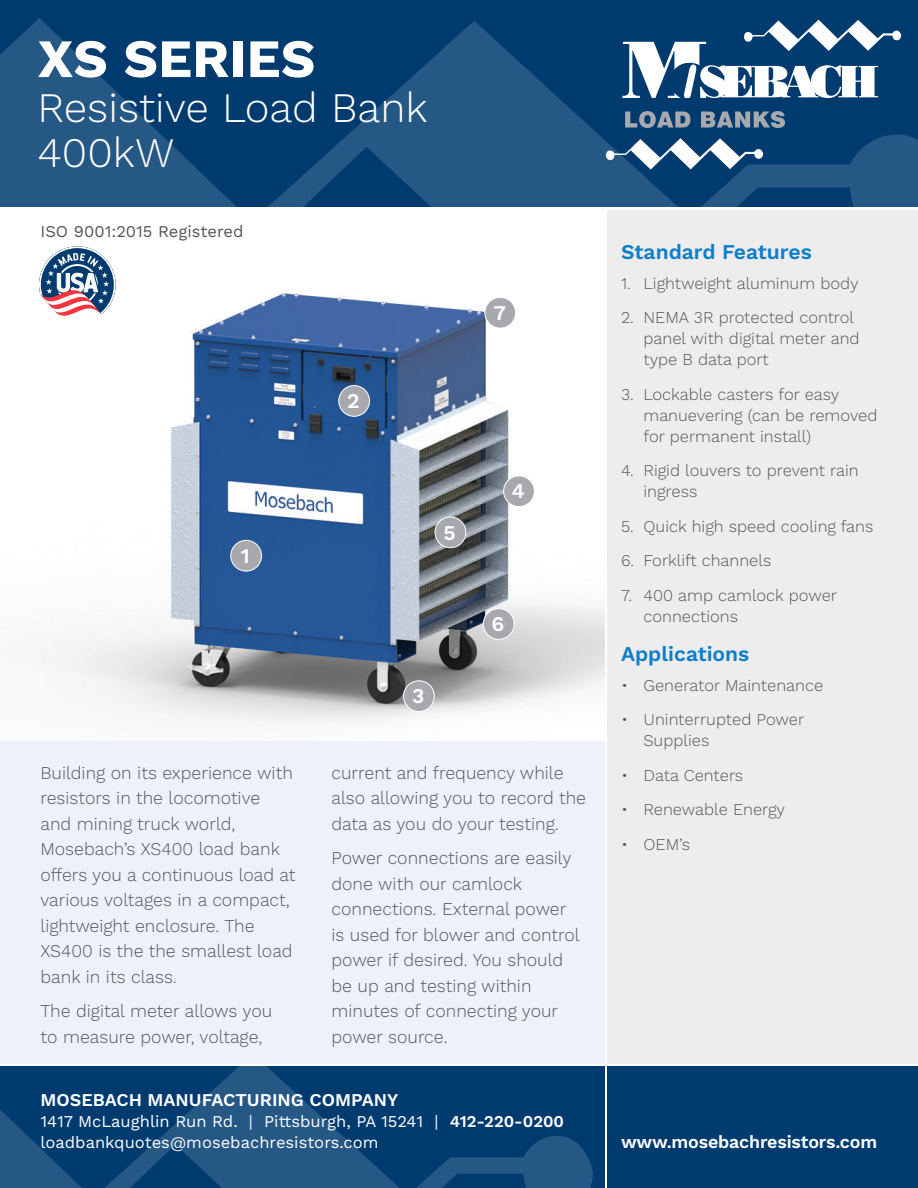
<style>
.page{position:relative;width:918px;height:1188px;background:#fff}
.page>*{position:absolute;margin:0;border:0;box-sizing:border-box;transform-origin:0 0}
.t1{font:700 54px "Work Sans";color:#fff}
.t2{font:300 42px/45px "Work Sans";color:#fff}
.Sub-Head{font:600 21px "Work Sans";color:#0a7eca}
.Sub-Head-2{font:600 21px "Work Sans";color:#fff}
.Front_Copy{font:300 18px/25.5px "Work Sans";color:#54555a}
.t3{font:600 18px "Work Sans";letter-spacing:-.01em;color:#fff}
.Features_Sidebar_Cop{font:300 16.5px/21px "Work Sans";color:#54555a}
.t4{font:16.5px "Work Sans";color:#fff}
.t5{font:16.5px "Work Sans";color:#54555a}
.s1{font-weight:600}
</style>
<div class="page">
<img style="left:38px;top:293px;width:566px;height:431px">
<div style="left:608px;top:210px;width:310px;height:854px;background:#efecee"></div>
<div style="left:0;top:741px;width:604px;height:323px;background:#eef1fa"></div>
<div style="left:0;top:0;width:918px;height:207px;background:#003b70"></div>
<svg style="left:0;top:18px;width:918px;height:189px"></svg>
<div style="left:608px;top:1066px;width:310px;height:122px;background:#003b70"></div>
<svg style="left:622px;top:20px;width:279px;height:78px"></svg>
<svg style="left:625px;top:111px;width:65px;height:17px"></svg>
<svg style="left:701px;top:111px;width:84px;height:17px"></svg>
<svg style="left:606px;top:138px;width:157px;height:32px"></svg>
<svg style="left:39px;top:246px;width:77px;height:70px"></svg>
<div style="left:231px;top:540px;width:31px;height:31px;background:#a8a9ad;border-radius:50%"></div>
<div style="left:230px;top:540px;width:32px;height:32px;border:1px solid #fff;border-radius:50%"></div>
<svg style="left:0;top:1066px;width:593px;height:122px;fill:#003b70"></svg>
<div style="left:339px;top:386px;width:31px;height:30px;background:#a8a9ad;border-radius:50%"></div>
<div style="left:338px;top:385px;width:32px;height:32px;border:1px solid #fff;border-radius:50%"></div>
<div style="left:404px;top:681px;width:30px;height:31px;background:#a8a9ad;border-radius:50%"></div>
<div style="left:403px;top:680px;width:32px;height:32px;border:1px solid #fff;border-radius:50%"></div>
<div style="left:435px;top:517px;width:31px;height:31px;background:#a8a9ad;border-radius:50%"></div>
<div style="left:435px;top:517px;width:31px;height:31px;border:1px solid #fff;border-radius:50%"></div>
<div style="left:504px;top:476px;width:30px;height:31px;background:#a8a9ad;border-radius:50%"></div>
<div style="left:503px;top:476px;width:32px;height:31px;border:1px solid #fff;border-radius:50%"></div>
<div style="left:483px;top:609px;width:31px;height:30px;background:#a8a9ad;border-radius:50%"></div>
<div style="left:483px;top:608px;width:31px;height:32px;border:1px solid #fff;border-radius:50%"></div>
<div style="left:485px;top:297px;width:31px;height:31px;background:#a8a9ad;border-radius:50%"></div>
<div style="left:484px;top:297px;width:32px;height:31px;border:1px solid #fff;border-radius:50%"></div>
<p class="t1" style="left:38px;top:27px;width:279px">XS SERIES</p>
<p class="t2" style="left:38px;top:87px;width:392px">Resistive Load Bank<br>400kW</p>
<p class="t5" style="left:40px;top:222px;width:205px">ISO 9001:2015 Registered</p>
<p class="Sub-Head-2" style="left:241px;top:544px;width:10px">1</p>
<p class="Front_Copy" style="left:40px;top:761px;width:257px">Building on its experience with resistors in the locomotive and mining truck world,<br>Mosebach’s XS400 load bank offers you a continuous load at various voltages in a compact, lightweight enclosure. The<br>XS400 is the the smallest load bank in its class.</p>
<p class="Front_Copy" style="left:40px;top:999px;width:233px">The digital meter allows you to measure power, voltage,</p>
<p class="Sub-Head-2" style="left:347px;top:389px;width:14px">2</p>
<p class="Sub-Head-2" style="left:494px;top:301px;width:14px">7</p>
<p class="Sub-Head-2" style="left:444px;top:520px;width:14px">5</p>
<p class="Sub-Head-2" style="left:412px;top:684px;width:14px">3</p>
<p class="Sub-Head-2" style="left:512px;top:479px;width:15px">4</p>
<p class="Sub-Head-2" style="left:492px;top:612px;width:14px">6</p>
<p class="Front_Copy" style="left:332px;top:761px;width:256px">current and frequency while also allowing you to record the data as you do your testing.</p>
<p class="Front_Copy" style="left:332px;top:846px;width:250px">Power connections are easily done with our camlock connections. External power is used for blower and control power if desired. You should be up and testing within minutes of connecting your power source.</p>
<p class="Sub-Head" style="left:621px;top:240px;width:192px">Standard Features</p>
<p class="Features_Sidebar_Cop" style="left:621px;top:274px;width:239px">1. Lightweight aluminum body</p>
<p class="Features_Sidebar_Cop" style="left:644px;top:308px;width:218px;text-indent:-22px">2. NEMA 3R protected control panel with digital meter and type B data port</p>
<p class="Features_Sidebar_Cop" style="left:644px;top:385px;width:236px;text-indent:-22px">3. Lockable casters for easy manuevering (can be removed for permanent install)</p>
<p class="Features_Sidebar_Cop" style="left:644px;top:461px;width:217px;text-indent:-22px">4. Rigid louvers to prevent rain ingress</p>
<p class="Features_Sidebar_Cop" style="left:621px;top:517px;width:254px">5. Quick high speed cooling fans</p>
<p class="Features_Sidebar_Cop" style="left:621px;top:551px;width:152px">6. Forklift channels</p>
<p class="Features_Sidebar_Cop" style="left:644px;top:586px;width:195px;text-indent:-22px">7. 400 amp camlock power connections</p>
<p class="Sub-Head" style="left:621px;top:642px;width:130px">Applications</p>
<p class="Features_Sidebar_Cop" style="left:621px;top:676px;width:204px">• Generator Maintenance</p>
<p class="Features_Sidebar_Cop" style="left:644px;top:710px;width:162px;text-indent:-22px">• Uninterrupted Power<br>Supplies</p>
<p class="Features_Sidebar_Cop" style="left:621px;top:766px;width:124px">• Data Centers</p>
<p class="Features_Sidebar_Cop" style="left:621px;top:800px;width:166px">• Renewable Energy</p>
<p class="Features_Sidebar_Cop" style="left:621px;top:835px;width:71px">• OEM’s</p>
<p class="t3" style="left:40px;top:1089px;width:359px">MOSEBACH MANUFACTURING COMPANY</p>
<p class="t4" style="left:40px;top:1111px;width:525px">1417 McLaughlin Run Rd. | Pittsburgh, PA 15241 | <span class="s1">412-220-0200</span></p>
<p class="t4" style="left:40px;top:1132px;width:340px">loadbankquotes@mosebachresistors.com</p>
<p class="t3" style="left:621px;top:1131px;width:258px">www.mosebachresistors.com</p>
</div>
